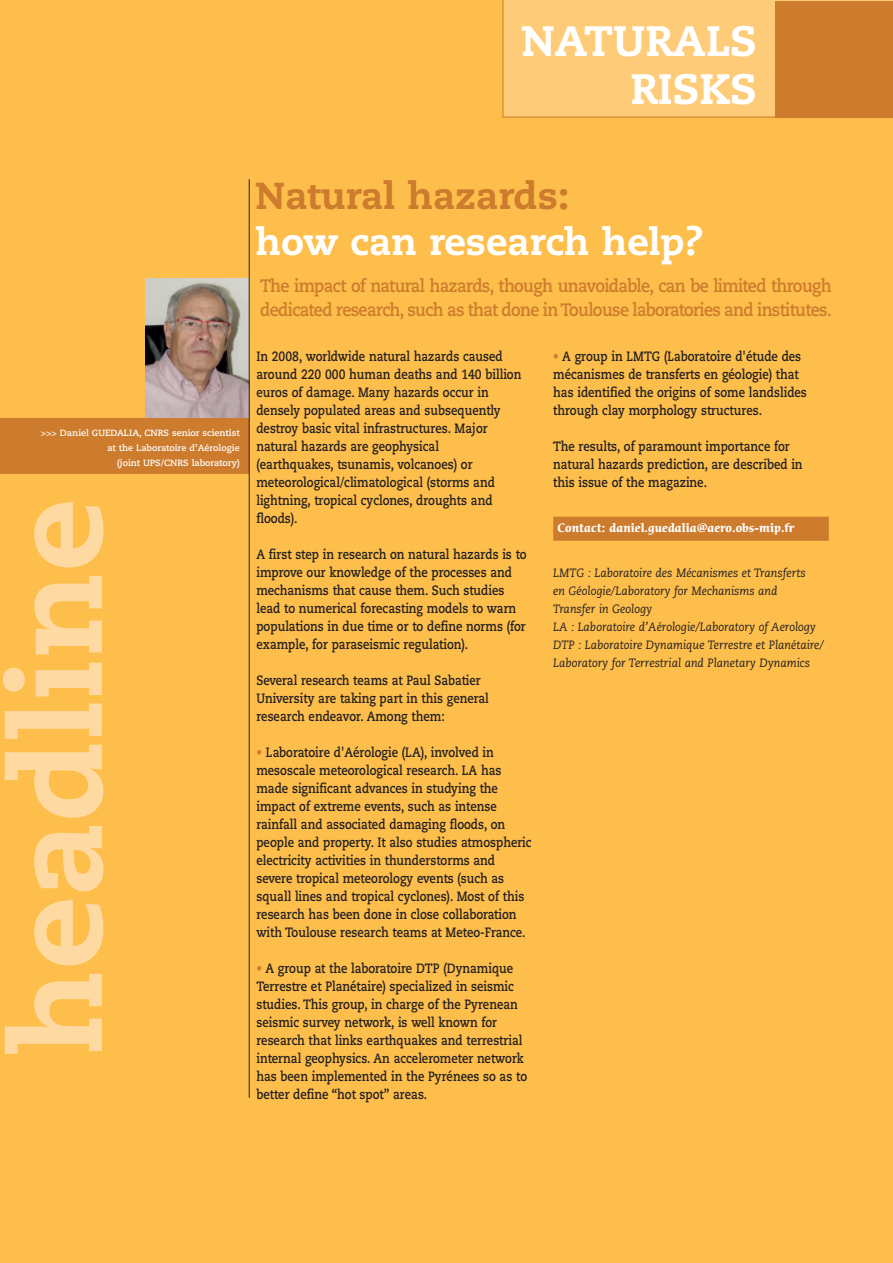
<style>
.page{position:relative;width:893px;height:1263px;background:#fff}
.page>*{position:absolute;margin:0;border:0;box-sizing:border-box;transform-origin:0 0}
.t1{font:800 126.45px "Caecilia";color:#fedaa2}
.t2{font:800 42.45px/48px "Caecilia";color:#fff;text-align:right}
.t3{font:800 37.5px "Caecilia";color:#fff}
.t4{font:800 37.5px "Caecilia";color:#cd7b2c}
.t5{font:700 18px/24px "Caecilia";letter-spacing:-.035em;color:#cd7b2c;scale:.9 1}
.t6{font:700 13.5px/18px "Caecilia";color:#231f20;scale:.85 1}
.t7{font:italic 12px/18px "Caecilia";color:#231f20;scale:.95 1}
.t8{font:700 12px "Cerigo";color:#fff}
.t9{font:700 9px/15px "Caecilia";color:#fff;text-align:right}
.s1{color:#cd7b2c}
</style>
<div class="page">
<div style="left:0;top:1px;width:893px;height:1262px;background:#fdbe4c"></div>
<div style="left:502px;top:1px;width:274px;height:117px;background:#fecc79"></div>
<div style="left:776px;top:1px;width:117px;height:117px;background:#cd7b2c"></div>
<div style="left:553px;top:517px;width:276px;height:24px;background:#cd7b2c"></div>
<img style="left:145px;top:278px;width:104px;height:140px">
<div style="left:1px;top:418px;width:248px;height:56px;background:#cd7b2c"></div>
<hr style="left:249px;top:179px;width:1px;height:919px;background:#231f20">
<h2 class="t2" style="left:522px;top:21px;width:237px">NATURALS<br>RISKS</h2>
<p class="t9" style="left:41px;top:426px;width:200px">&gt;&gt;&gt; Daniel GUEDALIA, CNRS senior scientist at the Laboratoire d’Aérologie<br>(joint UPS/CNRS laboratory)</p>
<h1 class="t1" style="left:5px;top:1056px;width:559px;rotate:-90deg">headline</h1>
<h3 class="t4" style="left:256px;top:180px;width:315px">Natural hazards:</h3>
<h3 class="t3" style="left:256px;top:226px;width:449px">how can research help?</h3>
<h3 class="t5" style="left:260px;top:276px;width:637px">The impact of natural hazards, though unavoidable, can be limited through dedicated research, such as that done in Toulouse laboratories and institutes.</h3>
<p class="t6" style="left:256px;top:348px;width:313px">In 2008, worldwide natural hazards caused around 220 000 human deaths and 140 billion euros of damage. Many hazards occur in densely populated areas and subsequently destroy basic vital infrastructures. Major natural hazards are geophysical<br>(earthquakes, tsunamis, volcanoes) or meteorological/climatological (storms and lightning, tropical cyclones, droughts and floods).</p>
<p class="t6" style="left:256px;top:546px;width:319px">A first step in research on natural hazards is to improve our knowledge of the processes and mechanisms that cause them. Such studies lead to numerical forecasting models to warn populations in due time or to define norms (for example, for paraseismic regulation).</p>
<p class="t6" style="left:256px;top:672px;width:275px">Several research teams at Paul Sabatier<br>University are taking part in this general research endeavor. Among them:</p>
<p class="t6" style="left:256px;top:744px;width:325px"><span class="s1">•</span> Laboratoire d'Aérologie (LA), involved in mesoscale meteorological research. LA has made significant advances in studying the impact of extreme events, such as intense rainfall and associated damaging floods, on people and property. It also studies atmospheric electricity activities in thunderstorms and severe tropical meteorology events (such as squall lines and tropical cyclones). Most of this research has been done in close collaboration with Toulouse research teams at Meteo-France.</p>
<p class="t6" style="left:256px;top:960px;width:320px"><span class="s1">•</span> A group at the laboratoire DTP (Dynamique Terrestre et Planétaire) specialized in seismic studies. This group, in charge of the Pyrenean seismic survey network, is well known for research that links earthquakes and terrestrial internal geophysics. An accelerometer network has been implemented in the Pyrénees so as to better define “hot spot” areas.</p>
<p class="t6" style="left:553px;top:348px;width:300px"><span class="s1">•</span> A group in LMTG (Laboratoire d'étude des mécanismes de transferts en géologie) that has identified the origins of some landslides through clay morphology structures.</p>
<p class="t6" style="left:553px;top:438px;width:295px">The results, of paramount importance for natural hazards prediction, are described in this issue of the magazine.</p>
<p class="t8" style="left:558px;top:523px;width:238px">Contact: daniel.guedalia@aero.obs-mip.fr</p>
<p class="t7" style="left:553px;top:565px;width:287px">LMTG : Laboratoire des Mécanismes et Transferts<br>en Géologie/Laboratory for Mechanisms and<br>Transfer in Geology<br>LA : Laboratoire d’Aérologie/Laboratory of Aerology DTP : Laboratoire Dynamique Terrestre et Planétaire/ Laboratory for Terrestrial and Planetary Dynamics</p>
</div>
